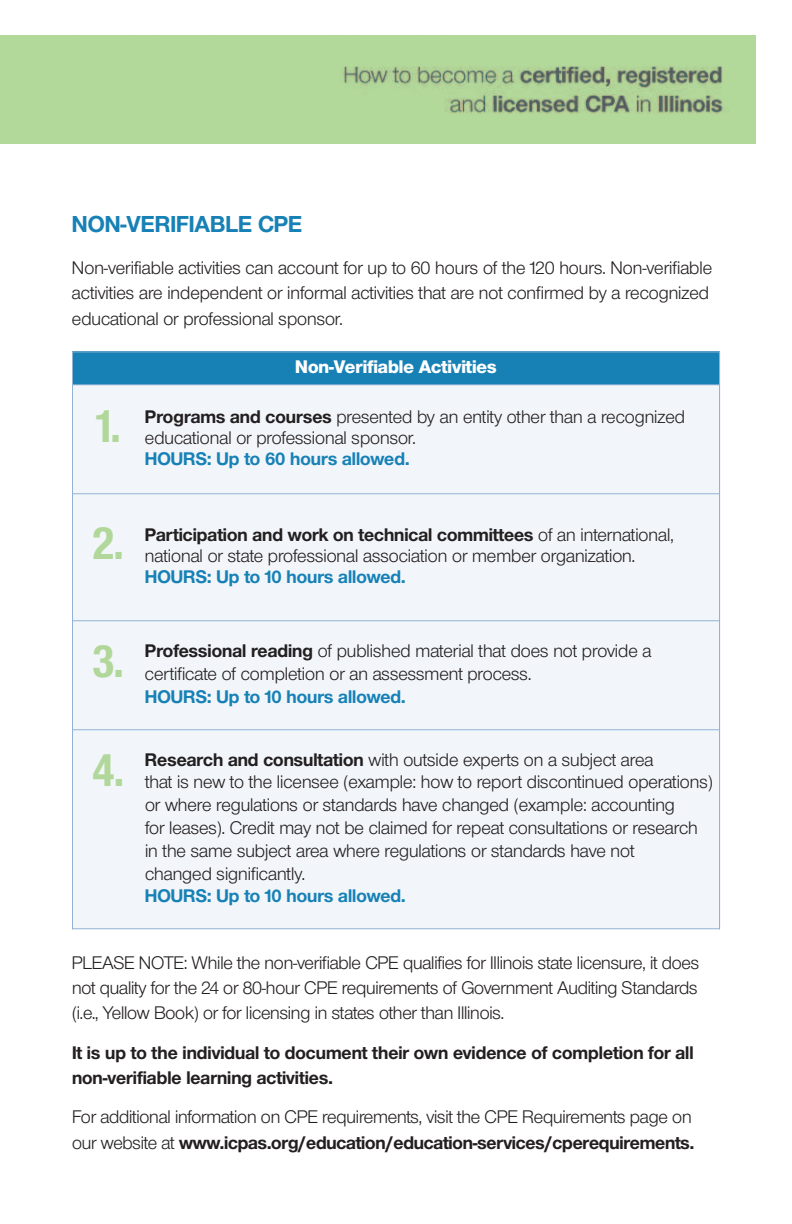
<style>
.page{position:relative;width:792px;height:1224px;background:#fff}
.page>*{position:absolute;margin:0;border:0;box-sizing:border-box;transform-origin:0 0}
.t1{font:700 condensed 48px "Nimbus San Nov D";color:#b1d89a}
.t2{font:700 24px "Nimbus San Nov D";color:#1781b6}
.t3{font:19px/22.8px "Nimbus San Nov D";color:#231f20}
.t4{font:700 19px "Nimbus San Nov D";color:#1781b6}
.t5{font:700 19px/25.2px "Nimbus San Nov D";color:#231f20}
.t6{font:19px "Nimbus San Nov D Heav";color:#fff}
.s1{font-weight:700}
</style>
<div class="page">
<img style="left:0;top:36px;width:756px;height:108px">
<div style="left:72px;top:351px;width:648px;height:578px;background:#f2f6fa"></div>
<div style="left:72px;top:351px;width:648px;height:34px;background:#1781b6"></div>
<hr style="left:72px;top:351px;width:1px;height:578px;background:#92b3d5">
<hr style="left:719px;top:351px;width:1px;height:578px;background:#92b3d5">
<hr style="left:72px;top:351px;width:648px;height:1px;background:#92b3d5">
<hr style="left:72px;top:384px;width:648px;height:1px;background:#92b3d5">
<hr style="left:72px;top:493px;width:648px;height:1px;background:#92b3d5">
<hr style="left:72px;top:620px;width:648px;height:1px;background:#92b3d5">
<hr style="left:72px;top:729px;width:648px;height:1px;background:#92b3d5">
<hr style="left:72px;top:928px;width:648px;height:1px;background:#92b3d5">
<p class="t2" style="left:72px;top:210px;width:231px">NON-VERIFIABLE CPE</p>
<p class="t3" style="left:72px;top:255px;width:642px;line-height:25.2px">Non-verifiable activities can account for up to 60 hours of the 120 hours. Non-verifiable activities are independent or informal activities that are not confirmed by a recognized educational or professional sponsor.</p>
<h1 class="t1" style="left:96px;top:397px;width:26px">1.</h1>
<p class="t6" style="left:295px;top:355px;width:203px">Non-Verifiable Activities</p>
<p class="t3" style="left:145px;top:406px;width:541px;line-height:21px"><span class="s1">Programs and courses</span> presented by an entity other than a recognized educational or professional sponsor.</p>
<p class="t4" style="left:145px;top:447px;width:266px">HOURS: Up to 60 hours allowed.</p>
<h1 class="t1" style="left:93px;top:515px;width:32px">2.</h1>
<p class="t3" style="left:145px;top:524px;width:530px;line-height:21px"><span class="s1">Participation and work on technical committees</span> of an international, national or state professional association or member organization.</p>
<p class="t4" style="left:145px;top:565px;width:262px">HOURS: Up to 10 hours allowed.</p>
<h1 class="t1" style="left:93px;top:632px;width:32px">3.</h1>
<h1 class="t1" style="left:92px;top:742px;width:33px">4.</h1>
<p class="t3" style="left:145px;top:639px;width:508px"><span class="s1">Professional reading</span> of published material that does not provide a certificate of completion or an assessment process.</p>
<p class="t4" style="left:145px;top:685px;width:262px">HOURS: Up to 10 hours allowed.</p>
<p class="t3" style="left:145px;top:748px;width:569px"><span class="s1">Research and consultation</span> with outside experts on a subject area<br>that is new to the licensee (example: how to report discontinued operations) or where regulations or standards have changed (example: accounting<br>for leases). Credit may not be claimed for repeat consultations or research in the same subject area where regulations or standards have not<br>changed significantly.</p>
<p class="t4" style="left:145px;top:885px;width:262px">HOURS: Up to 10 hours allowed.</p>
<p class="t3" style="left:72px;top:950px;width:629px;line-height:25.2px;text-align:justify">PLEASE NOTE: While the non-verifiable CPE qualifies for Illinois state licensure, it does not quality for the 24 or 80-hour CPE requirements of Government Auditing Standards (i.e., Yellow Book) or for licensing in states other than Illinois.</p>
<p class="t5" style="left:72px;top:1040px;width:623px">It is up to the individual to document their own evidence of completion for all non-verifiable learning activities.</p>
<p class="t3" style="left:72px;top:1104px;width:624px;line-height:25.2px">For additional information on CPE requirements, visit the CPE Requirements page on our website at <span class="s1">www.icpas.org/education/education-services/cperequirements.</span></p>
</div>
